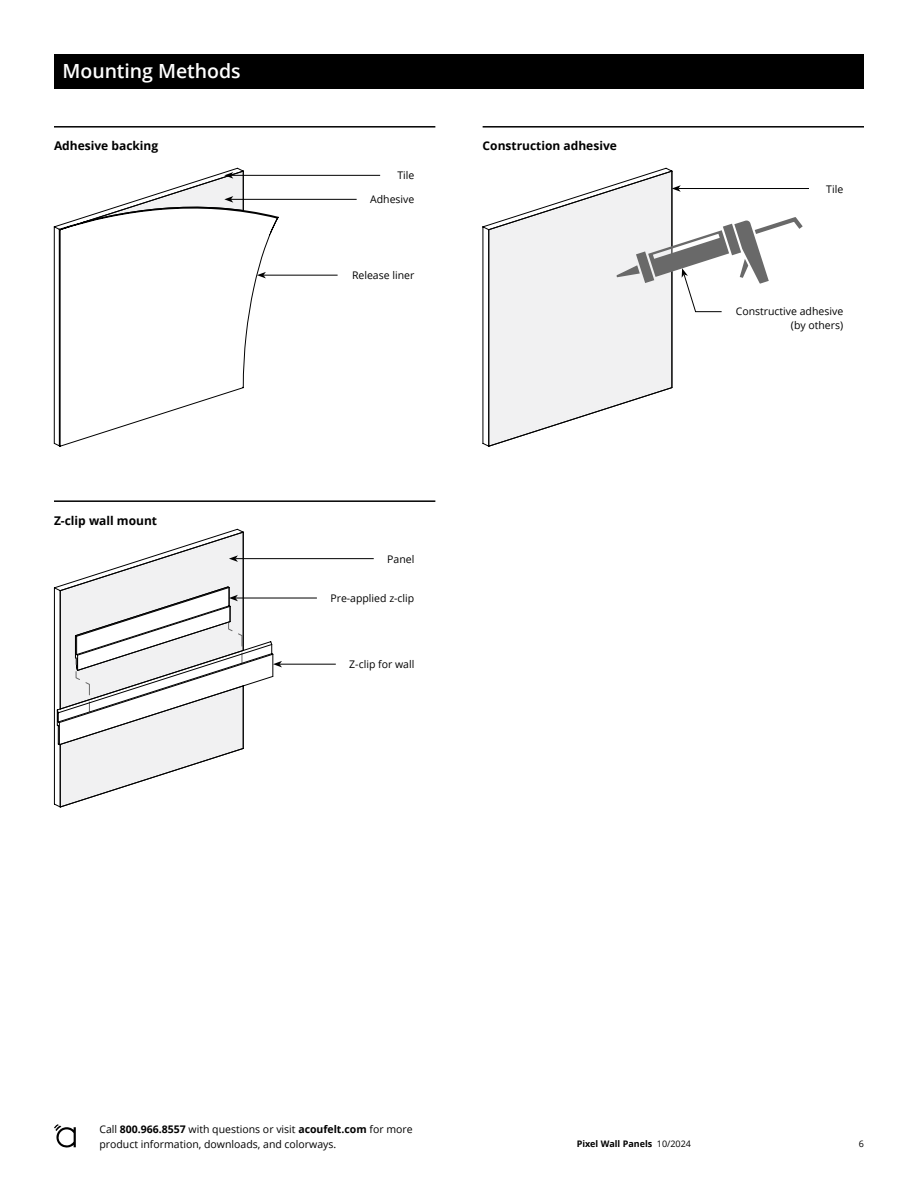
<style>
.page{position:relative;width:918px;height:1188px;background:#fff}
.page>*{position:absolute;margin:0;border:0;box-sizing:border-box;transform-origin:0 0}
.t1{font:600 19.5px "Open Sans";letter-spacing:-.005em;color:#fff}
.t2{font:700 12px "Open Sans";color:#000}
.t3{font:10.5px/15px "Open Sans";color:#000}
.t4{font:700 9px "Open Sans";color:#000}
.t5{font:9px "Open Sans";color:#000}
.s1{font-weight:700}
.s2{font-weight:400}
</style>
<div class="page">
<svg style="left:54px;top:1124px;width:22px;height:24px"></svg>
<svg style="left:54px;top:168px;width:225px;height:279px"></svg>
<svg style="left:54px;top:529px;width:219px;height:278px"></svg>
<hr style="left:54px;top:126px;width:381px;height:2px;background:#000">
<hr style="left:483px;top:126px;width:381px;height:2px;background:#000">
<div style="left:54px;top:54px;width:810px;height:34px;background:#000"></div>
<svg style="left:482px;top:168px;width:190px;height:279px"></svg>
<hr style="left:231px;top:175px;width:149px;height:1px;background:#000">
<hr style="left:678px;top:188px;width:131px;height:1px;background:#000">
<svg style="left:672px;top:185px;width:9px;height:7px"></svg>
<hr style="left:231px;top:199px;width:126px;height:1px;background:#000">
<svg style="left:65px;top:171px;width:179px;height:57px"></svg>
<hr style="left:263px;top:275px;width:75px;height:1px;background:#000">
<svg style="left:257px;top:272px;width:9px;height:6px"></svg>
<hr style="left:54px;top:500px;width:381px;height:2px;background:#000">
<hr style="left:236px;top:558px;width:138px;height:1px;background:#000">
<hr style="left:236px;top:598px;width:81px;height:1px;background:#000">
<svg style="left:60px;top:531px;width:184px;height:277px"></svg>
<hr style="left:280px;top:664px;width:56px;height:1px;background:#000">
<svg style="left:273px;top:661px;width:9px;height:6px"></svg>
<svg style="left:616px;top:217px;width:187px;height:95px"></svg>
<h1 class="t1" style="left:63px;top:57px;width:180px">Mounting Methods</h1>
<p class="t2" style="left:54px;top:137px;width:106px">Adhesive backing</p>
<p class="t2" style="left:483px;top:137px;width:136px">Construction adhesive</p>
<p class="t2" style="left:54px;top:512px;width:105px">Z-clip wall mount</p>
<p class="t3" style="left:397px;top:168px;width:19px">Tile</p>
<p class="t3" style="left:370px;top:192px;width:46px">Adhesive</p>
<p class="t3" style="left:352px;top:268px;width:64px">Release liner</p>
<p class="t3" style="left:387px;top:551px;width:29px">Panel</p>
<p class="t3" style="left:330px;top:590px;width:86px">Pre-applied z-clip</p>
<p class="t3" style="left:349px;top:657px;width:67px">Z-clip for wall</p>
<p class="t3" style="left:826px;top:181px;width:19px">Tile</p>
<p class="t3" style="left:736px;top:304px;width:109px;line-height:13.5px;text-align:right">Constructive adhesive (by others)</p>
<p class="t3" style="left:99px;top:1121px;width:315px">Call <span class="s1">800.966.8557</span> with questions or visit <span class="s1">acoufelt.com</span> for more product information, downloads, and colorways.</p>
<p class="t4" style="left:577px;top:1138px;width:116px">Pixel Wall Panels <span class="s2">10/2024</span></p>
<p class="t5" style="left:859px;top:1138px;width:7px">6</p>
</div>
